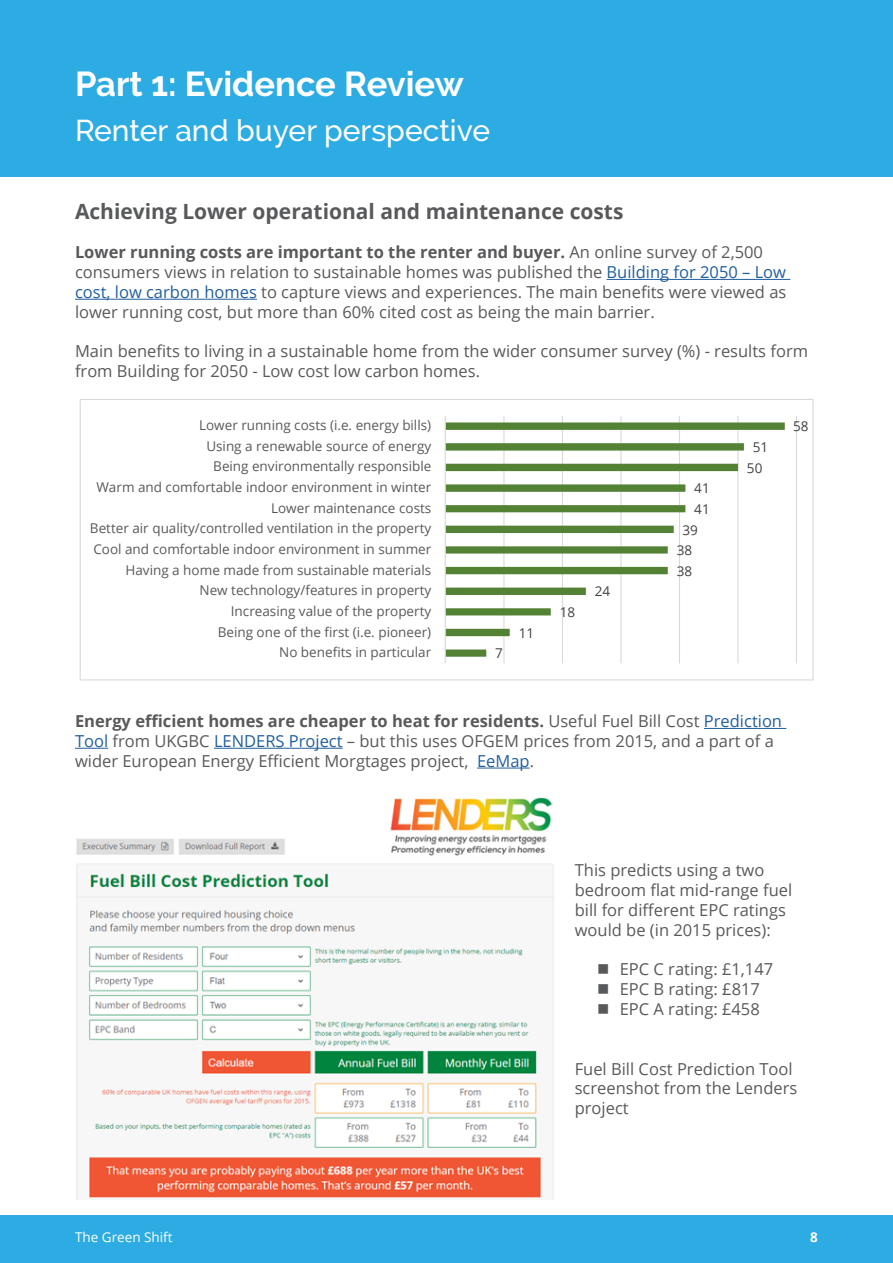
<style>
.page{position:relative;width:893px;height:1263px;background:#fff}
.page>*{position:absolute;margin:0;border:0;box-sizing:border-box;transform-origin:0 0}
.t1{font:700 34.5px "Raleway";color:#fff}
.t2{font:500 30px "Raleway";color:#fff}
.t3{font:700 21px "Open Sans";color:#58595b}
.t4{font:16.5px/19.8px "Open Sans";color:#58595b}
.t5{font:13.5px/20.7px "Open Sans";color:#595959;text-align:right}
.t6{font:13.5px/20.7px "Open Sans";color:#404040;text-align:center}
.t7{font:13.5px "Open Sans";color:#fff}
.t8{font:700 13.5px "Open Sans";color:#fff}
.s1{font-weight:700}
.s2{color:#215e9e}
</style>
<div class="page">
<div style="left:0;top:1215px;width:893px;height:48px;background:#2cace2"></div>
<div style="left:0;top:0;width:893px;height:177px;background:#2cace2"></div>
<hr style="left:607px;top:279px;width:183px;height:1px;background:#215e9e">
<hr style="left:75px;top:299px;width:182px;height:1px;background:#215e9e">
<hr style="left:704px;top:728px;width:82px;height:1px;background:#215e9e">
<hr style="left:75px;top:748px;width:33px;height:1px;background:#215e9e">
<hr style="left:214px;top:748px;width:129px;height:1px;background:#215e9e">
<hr style="left:477px;top:768px;width:53px;height:1px;background:#215e9e">
<img style="left:76px;top:797px;width:478px;height:402px">
<hr style="left:503px;top:416px;width:1px;height:247px;background:#d9d9d9">
<hr style="left:562px;top:416px;width:1px;height:247px;background:#d9d9d9">
<hr style="left:620px;top:416px;width:1px;height:247px;background:#d9d9d9">
<hr style="left:679px;top:416px;width:1px;height:247px;background:#d9d9d9">
<hr style="left:737px;top:416px;width:1px;height:247px;background:#d9d9d9">
<hr style="left:796px;top:416px;width:1px;height:247px;background:#d9d9d9">
<svg style="left:446px;top:422px;width:339px;height:235px"></svg>
<hr style="left:445px;top:416px;width:1px;height:247px;background:#d9d9d9">
<h1 class="t1" style="left:75px;top:64px;width:390px">Part 1: Evidence Review</h1>
<h2 class="t2" style="left:75px;top:114px;width:417px">Renter and buyer perspective</h2>
<p class="t3" style="left:75px;top:196px;width:550px">Achieving Lower operational and maintenance costs</p>
<p class="t4" style="left:75px;top:242px;width:713px"><span class="s1">Lower running costs are important to the renter and buyer.</span> An online survey of 2,500 consumers views in relation to sustainable homes was published the <span class="s2">Building for 2050 – Low cost, low carbon homes</span> to capture views and experiences. The main benefits were viewed as lower running cost, but more than 60% cited cost as being the main barrier.</p>
<p class="t4" style="left:75px;top:341px;width:735px">Main benefits to living in a sustainable home from the wider consumer survey (%) - results form from Building for 2050 - Low cost low carbon homes.</p>
<p class="t5" style="left:90px;top:415px;width:343px">Lower running costs (i.e. energy bills)<br>Using a renewable source of energy<br>Being environmentally responsible<br>Warm and comfortable indoor environment in winter Lower maintenance costs<br>Better air quality/controlled ventilation in the property Cool and comfortable indoor environment in summer Having a home made from sustainable materials<br>New technology/features in property<br>Increasing value of the property<br>Being one of the first (i.e. pioneer)<br>No benefits in particular</p>
<p class="t6" style="left:495px;top:643px;width:9px">7</p>
<p class="t6" style="left:519px;top:622px;width:17px">11</p>
<p class="t6" style="left:560px;top:601px;width:17px">18</p>
<p class="t6" style="left:595px;top:581px;width:17px">24</p>
<p class="t6" style="left:694px;top:478px;width:17px">41</p>
<p class="t6" style="left:694px;top:498px;width:17px">41</p>
<p class="t6" style="left:683px;top:519px;width:17px">39</p>
<p class="t6" style="left:677px;top:540px;width:17px">38</p>
<p class="t6" style="left:677px;top:560px;width:17px">38</p>
<p class="t6" style="left:747px;top:436px;width:23px">51<br>50</p>
<p class="t6" style="left:793px;top:416px;width:17px">58</p>
<p class="t4" style="left:75px;top:711px;width:709px"><span class="s1">Energy efficient homes are cheaper to heat for residents.</span> Useful Fuel Bill Cost <span class="s2">Prediction<br>Tool</span> from UKGBC <span class="s2">LENDERS Project</span> – but this uses OFGEM prices from 2015, and a part of a wider European Energy Efficient Morgtages project, <span class="s2">EeMap</span>.</p>
<p class="t4" style="left:575px;top:860px;width:219px">This predicts using a two bedroom flat mid-range fuel bill for different EPC ratings would be (in 2015 prices):</p>
<p class="t4" style="left:620px;top:959px;width:155px">EPC C rating: £1,147<br>EPC B rating: £817<br>EPC A rating: £458</p>
<p class="t4" style="left:575px;top:1058px;width:224px">Fuel Bill Cost Prediction Tool screenshot from the Lenders project</p>
<p class="t7" style="left:75px;top:1228px;width:99px">The Green Shift</p>
<p class="t8" style="left:810px;top:1228px;width:9px">8</p>
</div>
